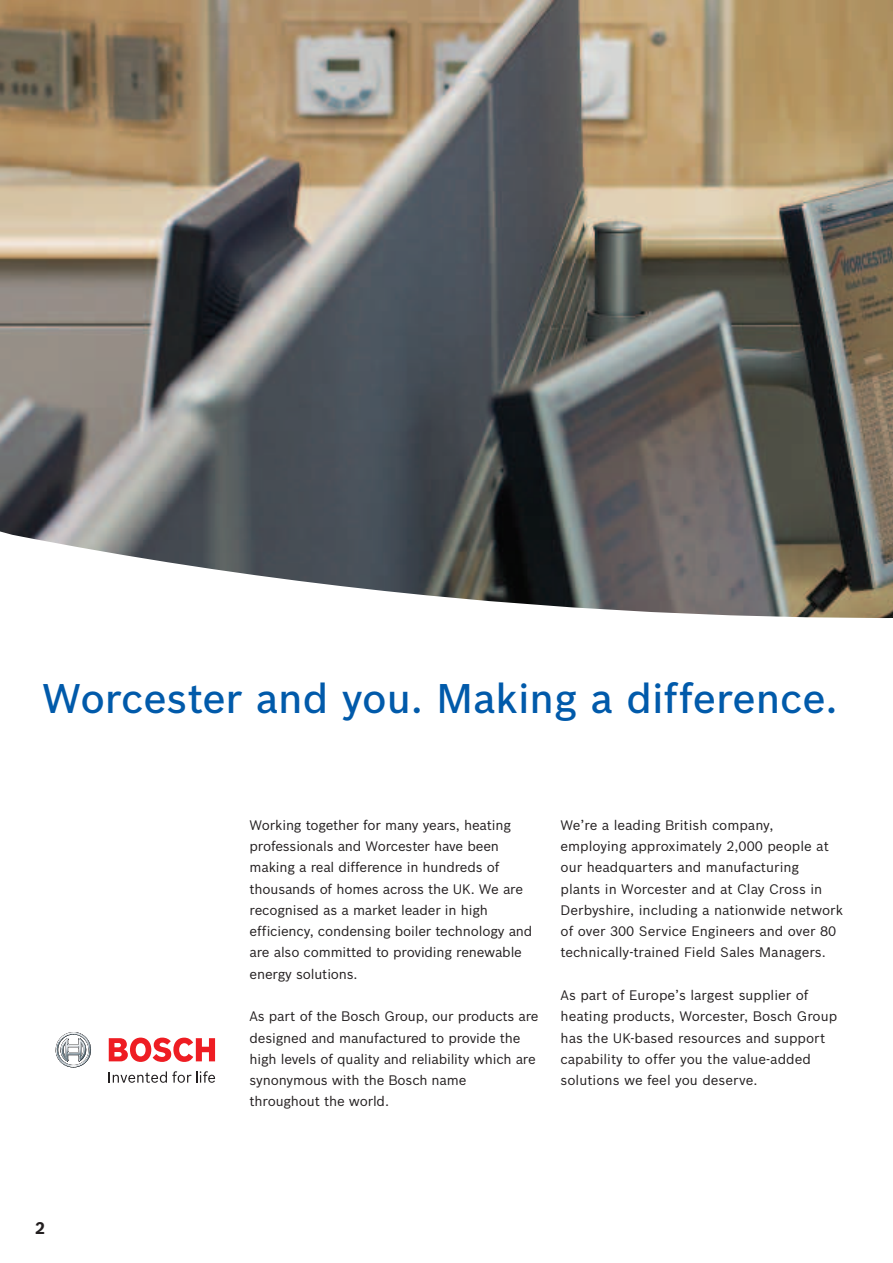
<style>
.page{position:relative;width:893px;height:1263px;background:#fff}
.page>*{position:absolute;margin:0;border:0;box-sizing:border-box;transform-origin:0 0}
.t1{font:500 40.5px "Bosch Sans";color:#015aaa}
.t2{font:700 16.5px "Bosch Sans";color:#231f20}
.t3{font:13.5px/21.3px "Bosch Sans";letter-spacing:-.01em;color:#231f20}
</style>
<div class="page">
<img style="left:0;top:1px;width:893px;height:29px">
<img style="left:0;top:30px;width:893px;height:589px">
<svg style="left:56px;top:1032px;width:35px;height:36px"></svg>
<svg style="left:109px;top:1071px;width:106px;height:12px"></svg>
<svg style="left:109px;top:1037px;width:106px;height:25px"></svg>
<h1 class="t1" style="left:42px;top:683px;width:797px">Worcester and you. Making a difference.</h1>
<p class="t2" style="left:35px;top:1222px;width:11px">2</p>
<p class="t3" style="left:250px;top:816px;width:284px">Working together for many years, heating professionals and Worcester have been making a real difference in hundreds of thousands of homes across the UK. We are recognised as a market leader in high efficiency, condensing boiler technology and are also committed to providing renewable energy solutions.</p>
<p class="t3" style="left:250px;top:1007px;width:290px">As part of the Bosch Group, our products are designed and manufactured to provide the high levels of quality and reliability which are synonymous with the Bosch name throughout the world.</p>
<p class="t3" style="left:561px;top:816px;width:284px">We’re a leading British company,<br>employing approximately 2,000 people at our headquarters and manufacturing<br>plants in Worcester and at Clay Cross in Derbyshire, including a nationwide network of over 300 Service Engineers and over 80 technically-trained Field Sales Managers.</p>
<p class="t3" style="left:561px;top:986px;width:278px">As part of Europe’s largest supplier of heating products, Worcester, Bosch Group has the UK-based resources and support capability to offer you the value-added solutions we feel you deserve.</p>
</div>
